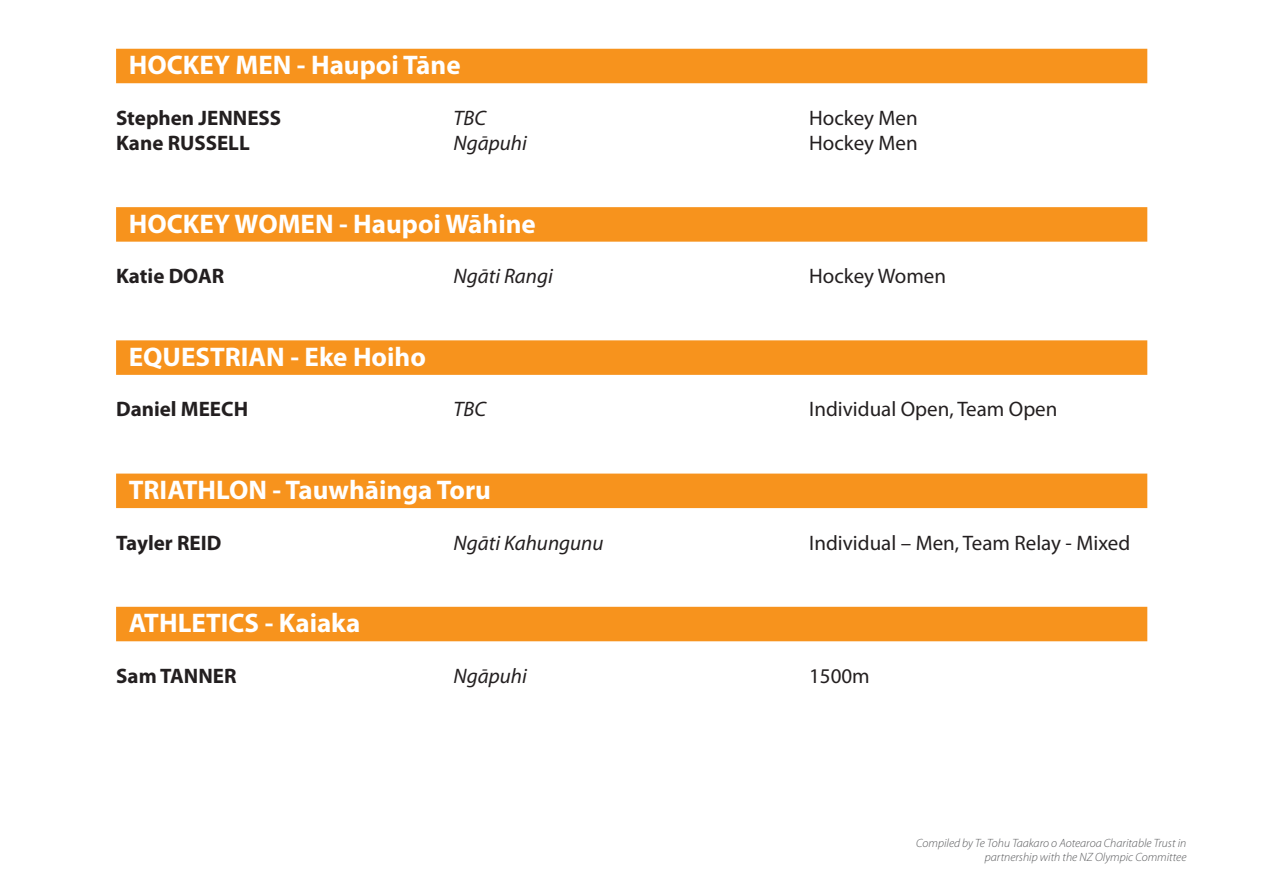
<style>
.page{position:relative;width:1263px;height:893px;background:#fff}
.page>*{position:absolute;margin:0;border:0;box-sizing:border-box;transform-origin:0 0}
.t1{font:700 27px "Myriad Pro";color:#fff}
.names{font:21px "Myriad Pro";color:#231f20}
.names-2{font:700 21px "Myriad Pro";color:#231f20}
.names-3{font:italic 21px "Myriad Pro";color:#231f20}
.t2{font:italic 300 12px/14.4px "Myriad Pro";color:#57585a;text-align:right}
</style>
<div class="page">
<div style="left:116px;top:49px;width:1031px;height:34px;background:#f7931d"></div>
<div style="left:116px;top:207px;width:1031px;height:35px;background:#f7931d"></div>
<div style="left:116px;top:340px;width:1031px;height:35px;background:#f7931d"></div>
<div style="left:116px;top:474px;width:1031px;height:34px;background:#f7931d"></div>
<div style="left:116px;top:607px;width:1031px;height:34px;background:#f7931d"></div>
<p class="t1" style="left:129px;top:50px;width:333px">HOCKEY MEN - Haupoi Tāne</p>
<p class="names-2" style="left:116px;top:106px;width:167px">Stephen JENNESS</p>
<p class="names-3" style="left:454px;top:106px;width:34px">TBC</p>
<p class="names" style="left:809px;top:106px;width:110px">Hockey Men</p>
<p class="names-2" style="left:116px;top:131px;width:135px">Kane RUSSELL</p>
<p class="names-3" style="left:454px;top:132px;width:75px">Ngāpuhi</p>
<p class="names" style="left:809px;top:131px;width:110px">Hockey Men</p>
<p class="t1" style="left:129px;top:208px;width:408px">HOCKEY WOMEN - Haupoi Wāhine</p>
<p class="names-2" style="left:116px;top:264px;width:110px">Katie DOAR</p>
<p class="names-3" style="left:454px;top:265px;width:101px">Ngāti Rangi</p>
<p class="names" style="left:809px;top:265px;width:138px">Hockey Women</p>
<p class="t1" style="left:129px;top:342px;width:299px">EQUESTRIAN - Eke Hoiho</p>
<p class="names-2" style="left:116px;top:397px;width:134px">Daniel MEECH</p>
<p class="names-3" style="left:454px;top:398px;width:34px">TBC</p>
<p class="names" style="left:809px;top:398px;width:250px">Individual Open, Team Open</p>
<p class="t1" style="left:129px;top:475px;width:364px">TRIATHLON - Tauwhāinga Toru</p>
<p class="names-2" style="left:116px;top:531px;width:107px">Tayler REID</p>
<p class="names-3" style="left:454px;top:531px;width:151px">Ngāti Kahungunu</p>
<p class="names" style="left:809px;top:531px;width:323px">Individual – Men, Team Relay - Mixed</p>
<p class="t1" style="left:129px;top:608px;width:233px">ATHLETICS - Kaiaka</p>
<p class="names-2" style="left:116px;top:664px;width:122px">Sam TANNER</p>
<p class="names-3" style="left:454px;top:664px;width:75px">Ngāpuhi</p>
<p class="names" style="left:809px;top:664px;width:62px">1500m</p>
<p class="t2" style="left:916px;top:836px;width:272px">Compiled by Te Tohu Taakaro o Aotearoa Charitable Trust in partnership with the NZ Olympic Committee</p>
</div>
